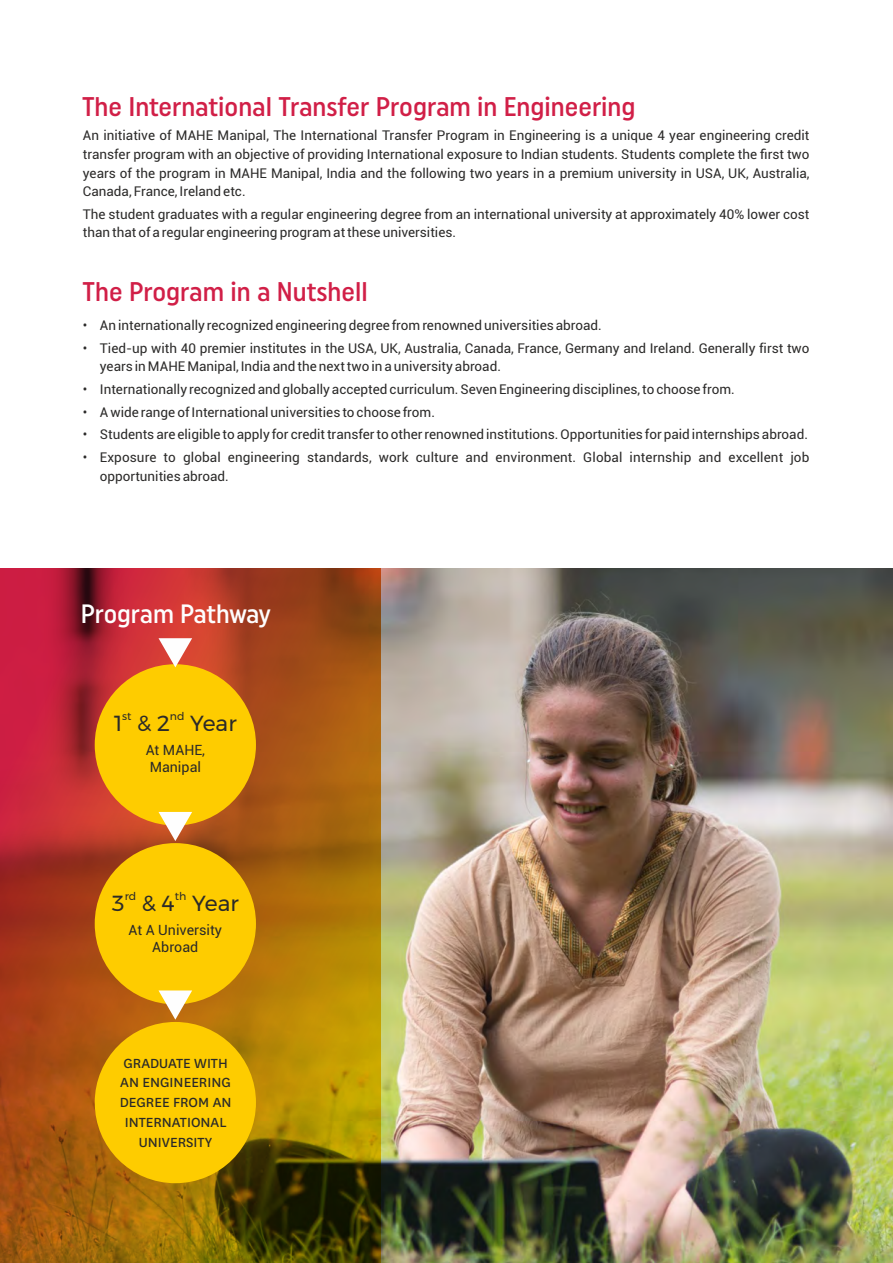
<style>
.page{position:relative;width:893px;height:1263px;background:#fff}
.page>*{position:absolute;margin:0;border:0;box-sizing:border-box;transform-origin:0 0}
.t1{font:500 27px "Uniform Condensed";color:#d11f47}
.t2{font:500 26.55px "Uniform Condensed";letter-spacing:-.01em;color:#fefefe}
.t3{font:21.75px "Montserrat";color:#2b2a29}
.t4{font:15.45px/19.6px "National";color:#2b2a29;text-align:center}
.t5{font:14.25px/17.1px "Roboto";color:#2b2a29}
.t6{font:13.5px/18.6px "Roboto";color:#2b2a29}
.t7{font:10.95px "Montserrat";color:#2b2a29}
</style>
<div class="page">
<img style="left:380px;top:568px;width:513px;height:695px">
<svg style="left:0;top:568px;width:380px;height:695px;background:#a35016"></svg>
<div style="left:95px;top:664px;width:161px;height:161px;background:#fecc00;border-radius:50%"></div>
<div style="left:95px;top:843px;width:161px;height:161px;background:#fecc00;border-radius:50%"></div>
<div style="left:95px;top:1022px;width:161px;height:161px;background:#fecc00;border-radius:50%"></div>
<svg style="left:159px;top:812px;width:33px;height:29px"></svg>
<svg style="left:159px;top:990px;width:33px;height:30px"></svg>
<svg style="left:159px;top:638px;width:33px;height:29px"></svg>
<h1 class="t1" style="left:82px;top:94px;width:555px">The International Transfer Program in Engineering</h1>
<p class="t6" style="left:83px;top:128px;width:728px;text-align:justify">An initiative of MAHE Manipal, The International Transfer Program in Engineering is a unique 4 year engineering credit transfer program with an objective of providing International exposure to Indian students. Students complete the first two years of the program in MAHE Manipal, India and the following two years in a premium university in USA, UK, Australia, Canada, France, Ireland etc.</p>
<p class="t6" style="left:83px;top:206px;width:728px">The student graduates with a regular engineering degree from an international university at approximately 40% lower cost than that of a regular engineering program at these universities.</p>
<h1 class="t1" style="left:83px;top:279px;width:287px">The Program in a Nutshell</h1>
<p class="t6" style="left:83px;top:317px;width:520px">• An internationally recognized engineering degree from renowned universities abroad.</p>
<p class="t6" style="left:100px;top:340px;width:711px;text-indent:-17px">• Tied-up with 40 premier institutes in the USA, UK, Australia, Canada, France, Germany and Ireland. Generally first two years in MAHE Manipal, India and the next two in a university abroad.</p>
<p class="t6" style="left:83px;top:381px;width:653px">• Internationally recognized and globally accepted curriculum. Seven Engineering disciplines, to choose from.</p>
<p class="t6" style="left:83px;top:404px;width:354px">• A wide range of International universities to choose from.</p>
<p class="t6" style="left:83px;top:427px;width:727px">• Students are eligible to apply for credit transfer to other renowned institutions. Opportunities for paid internships abroad.</p>
<p class="t6" style="left:100px;top:449px;width:711px;text-indent:-17px">• Exposure to global engineering standards, work culture and environment. Global internship and excellent job opportunities abroad.</p>
<h2 class="t2" style="left:81px;top:602px;width:192px">Program Pathway</h2>
<p class="t7" style="left:122px;top:709px;width:11px">st</p>
<p class="t7" style="left:170px;top:709px;width:16px">nd</p>
<h3 class="t3" style="left:114px;top:709px;width:124px">1 &amp; 2 Year</h3>
<p class="t5" style="left:146px;top:743px;width:61px">At MAHE,<br>Manipal</p>
<p class="t7" style="left:125px;top:889px;width:13px">rd</p>
<p class="t7" style="left:175px;top:889px;width:13px">th</p>
<h3 class="t3" style="left:112px;top:890px;width:128px">3 &amp; 4 Year</h3>
<p class="t5" style="left:128px;top:923px;width:95px;text-align:center">At A University<br>Abroad</p>
<p class="t4" style="left:120px;top:1054px;width:113px">GRADUATE WITH<br>AN ENGINEERING<br>DEGREE FROM AN<br>INTERNATIONAL<br>UNIVERSITY</p>
</div>
